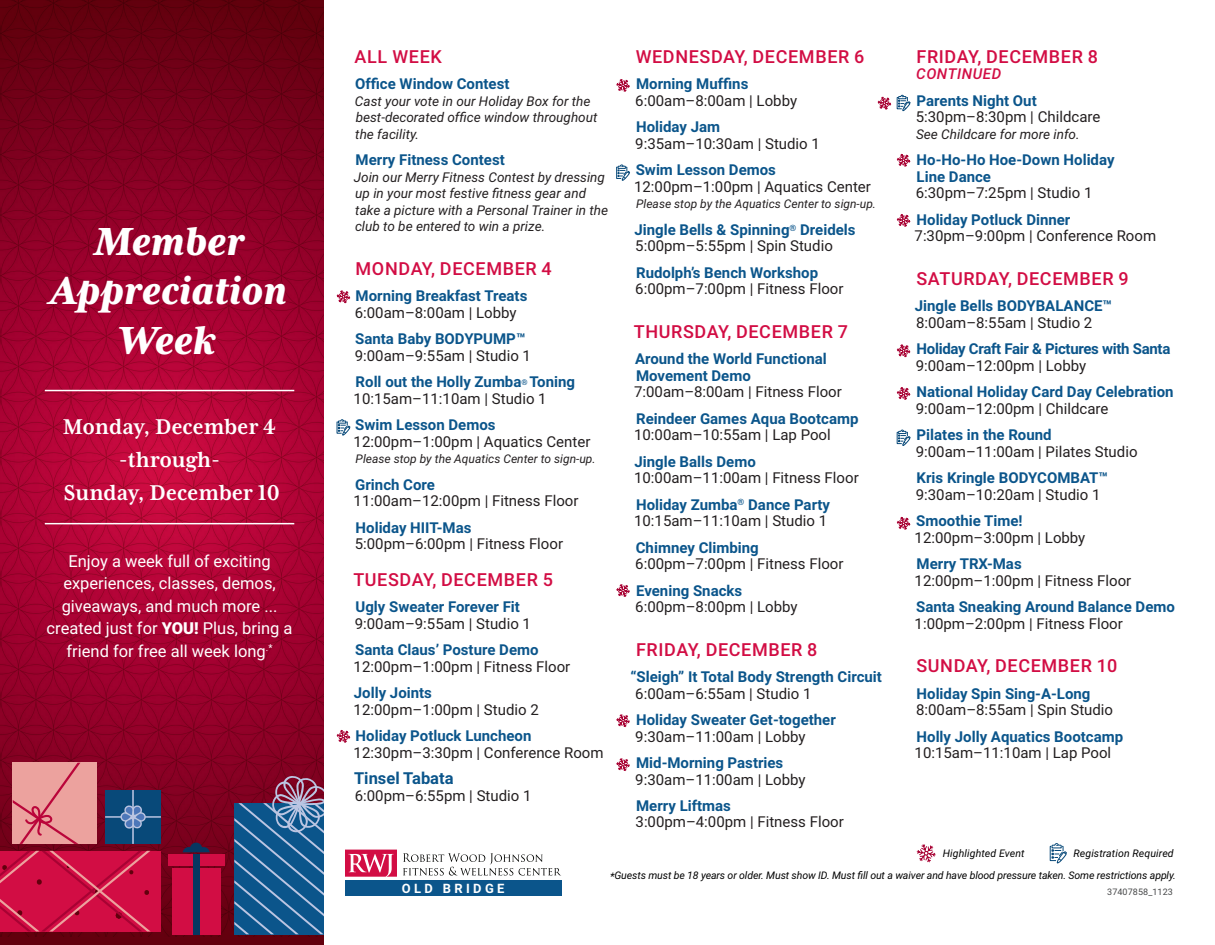
<style>
.page{position:relative;width:1215px;height:945px;background:#fff}
.page>*{position:absolute;margin:0;border:0;box-sizing:border-box;transform-origin:0 0}
.t1{font:italic 800 45px/49.5px "Mrs Eaves XL Serif Nar OT";color:#fff;text-align:center}
.t2{font:700 24.6px/33px "Mrs Eaves XL Serif Nar OT";color:#fff;text-align:center}
.t3{font:500 18px "Roboto";letter-spacing:.035em;color:#d20d44}
.t4{font:16.5px/22.5px "Roboto";color:#fff;text-align:center}
.t5{font:700 16.5px "Roboto";color:#0b558b}
.t6{font:15px/16.5px "Roboto";color:#231f20}
.t7{font:700 15px/16.5px "Roboto";color:#0b558b}
.t8{font:700 15px/16.5px "Roboto";letter-spacing:-.02em;color:#0b558b}
.t9{font:italic 500 15px "Roboto";letter-spacing:.035em;color:#d20d44}
.t10{font:italic 13.5px/16.5px "Roboto";color:#231f20}
.t11{font:700 12.9px "Roboto";letter-spacing:.26em;color:#fff}
.t12{font:italic 12px "Roboto";color:#231f20}
.t13{font:italic 10.5px "Roboto";letter-spacing:-.01em;color:#000}
.t14{font:italic 10.5px "Roboto";letter-spacing:.01em;color:#000}
.t15{font:9px "Roboto";letter-spacing:.01em;color:#464748}
.s1{font-weight:900}
.s2{font-weight:400;color:#231f20}
.s3{font-weight:700;color:#0b558b}
.s4{font-size:7.8px}
</style>
<div class="page">
<img style="left:0;top:0;width:324px;height:937px">
<div style="left:13px;top:763px;width:84px;height:81px;background:#eca29e"></div>
<svg style="left:13px;top:763px;width:67px;height:81px"></svg>
<div style="left:0;top:851px;width:161px;height:81px;background:#d20d44"></div>
<svg style="left:0;top:851px;width:151px;height:81px"></svg>
<svg style="left:105px;top:790px;width:56px;height:54px;background:#1e5887"></svg>
<hr style="left:45px;top:390px;width:249px;height:1px;background:#fff">
<hr style="left:45px;top:523px;width:249px;height:1px;background:#fff">
<div style="left:172px;top:868px;width:49px;height:66px;background:#d20d44"></div>
<div style="left:168px;top:854px;width:56px;height:11px;background:#d20d44"></div>
<div style="left:193px;top:854px;width:6px;height:80px;background:#073761"></div>
<svg style="left:183px;top:843px;width:27px;height:9px"></svg>
<svg style="left:234px;top:776px;width:90px;height:158px;background:#385c8b"></svg>
<svg style="left:345px;top:850px;width:52px;height:27px"></svg>
<svg style="left:403px;top:853px;width:158px;height:23px"></svg>
<div style="left:345px;top:880px;width:216px;height:16px;background:#0b558b"></div>
<svg style="left:916px;top:844px;width:20px;height:19px"></svg>
<svg style="left:337px;top:290px;width:13px;height:13px"></svg>
<svg style="left:337px;top:730px;width:13px;height:13px"></svg>
<svg style="left:1050px;top:843px;width:17px;height:21px"></svg>
<svg style="left:337px;top:419px;width:13px;height:17px"></svg>
<svg style="left:616px;top:79px;width:14px;height:13px"></svg>
<svg style="left:878px;top:97px;width:13px;height:13px"></svg>
<svg style="left:897px;top:154px;width:14px;height:13px"></svg>
<svg style="left:897px;top:214px;width:14px;height:13px"></svg>
<svg style="left:897px;top:344px;width:14px;height:13px"></svg>
<svg style="left:897px;top:387px;width:14px;height:13px"></svg>
<svg style="left:897px;top:517px;width:14px;height:13px"></svg>
<svg style="left:616px;top:584px;width:14px;height:13px"></svg>
<svg style="left:616px;top:714px;width:14px;height:13px"></svg>
<svg style="left:616px;top:758px;width:14px;height:13px"></svg>
<svg style="left:616px;top:164px;width:14px;height:17px"></svg>
<svg style="left:897px;top:95px;width:14px;height:16px"></svg>
<svg style="left:897px;top:430px;width:14px;height:16px"></svg>
<h1 class="t1" style="left:50px;top:217px;width:238px">Member<br>Appreciation<br>Week</h1>
<h2 class="t2" style="left:63px;top:410px;width:219px">Monday, December 4 -through-<br>Sunday, December 10</h2>
<p class="t4" style="left:47px;top:549px;width:247px">Enjoy a week full of exciting experiences, classes, demos, giveaways, and much more ... created just for <span class="s1">YOU!</span> Plus, bring a friend for free all week long<sup>.*</sup></p>
<p class="t3" style="left:355px;top:44px;width:89px">ALL WEEK</p>
<p class="t7" style="left:355px;top:75px;width:156px">Office Window Contest</p>
<p class="t10" style="left:355px;top:92px;width:244px">Cast your vote in our Holiday Box for the best-decorated office window throughout the facility.</p>
<p class="t7" style="left:356px;top:151px;width:151px">Merry Fitness Contest</p>
<p class="t10" style="left:354px;top:168px;width:256px">Join our Merry Fitness Contest by dressing up in your most festive fitness gear and take a picture with a Personal Trainer in the club to be entered to win a prize.</p>
<p class="t3" style="left:356px;top:256px;width:198px">MONDAY, DECEMBER 4</p>
<p class="t7" style="left:355px;top:287px;width:174px">Morning Breakfast Treats<br><span class="s2">6:00am–8:00am | Lobby</span></p>
<p class="t6" style="left:355px;top:330px;width:178px"><span class="s3">Santa Baby BODYPUMP™<br></span>9:00am–9:55am | Studio 1</p>
<p class="t7" style="left:354px;top:373px;width:223px">Roll out the Holly Zumba<span class="s4">®</span> Toning<br><span class="s2">10:15am–11:10am | Studio 1</span></p>
<p class="t6" style="left:354px;top:416px;width:238px"><span class="s3">Swim Lesson Demos<br></span>12:00pm–1:00pm | Aquatics Center</p>
<p class="t12" style="left:356px;top:450px;width:241px">Please stop by the Aquatics Center to sign-up.</p>
<p class="t6" style="left:354px;top:475px;width:226px"><span class="s3">Grinch Core<br></span>11:00am–12:00pm | Fitness Floor</p>
<p class="t6" style="left:355px;top:518px;width:210px"><span class="s3">Holiday HIIT-Mas<br></span>5:00pm–6:00pm | Fitness Floor</p>
<p class="t3" style="left:353px;top:567px;width:201px">TUESDAY, DECEMBER 5</p>
<p class="t7" style="left:355px;top:598px;width:178px">Ugly Sweater Forever Fit<br><span class="s2">9:00am–9:55am | Studio 1</span></p>
<p class="t6" style="left:354px;top:641px;width:218px"><span class="s3">Santa Claus’ Posture Demo<br></span>12:00pm–1:00pm | Fitness Floor</p>
<p class="t6" style="left:354px;top:684px;width:187px"><span class="s3">Jolly Joints<br></span>12:00pm–1:00pm | Studio 2</p>
<p class="t6" style="left:354px;top:727px;width:252px"><span class="s3">Holiday Potluck Luncheon<br></span>12:30pm–3:30pm | Conference Room</p>
<p class="t5" style="left:354px;top:767px;width:101px">Tinsel Tabata</p>
<p class="t6" style="left:355px;top:787px;width:178px">6:00pm–6:55pm | Studio 1</p>
<p class="t3" style="left:636px;top:44px;width:230px">WEDNESDAY, DECEMBER 6</p>
<p class="t6" style="left:635px;top:75px;width:163px"><span class="s3">Morning Muffins<br></span>6:00am–8:00am | Lobby</p>
<p class="t6" style="left:635px;top:118px;width:186px"><span class="s3">Holiday Jam<br></span>9:35am–10:30am | Studio 1</p>
<p class="t6" style="left:634px;top:161px;width:238px"><span class="s3">Swim Lesson Demos<br></span>12:00pm–1:00pm | Aquatics Center</p>
<p class="t12" style="left:636px;top:195px;width:241px">Please stop by the Aquatics Center to sign-up.</p>
<p class="t7" style="left:634px;top:220px;width:223px">Jingle Bells &amp; Spinning<sup>®</sup> Dreidels<br><span class="s2">5:00pm–5:55pm | Spin Studio</span></p>
<p class="t6" style="left:635px;top:263px;width:210px"><span class="s3">Rudolph’s Bench Workshop<br></span>6:00pm–7:00pm | Fitness Floor</p>
<p class="t3" style="left:634px;top:319px;width:216px">THURSDAY, DECEMBER 7</p>
<p class="t7" style="left:634px;top:350px;width:209px">Around the World Functional<br>Movement Demo<br><span class="s2">7:00am–8:00am | Fitness Floor</span></p>
<p class="t7" style="left:634px;top:409px;width:226px">Reindeer Games Aqua Bootcamp<br><span class="s2">10:00am–10:55am | Lap Pool</span></p>
<p class="t6" style="left:634px;top:452px;width:226px"><span class="s3">Jingle Balls Demo<br></span>10:00am–11:00am | Fitness Floor</p>
<p class="t6" style="left:634px;top:495px;width:198px"><span class="s3">Holiday Zumba</span><sup>®</sup> <span class="s3">Dance Party<br></span>10:15am–11:10am | Studio 1</p>
<p class="t6" style="left:635px;top:538px;width:210px"><span class="s3">Chimney Climbing<br></span>6:00pm–7:00pm | Fitness Floor</p>
<p class="t6" style="left:635px;top:581px;width:164px"><span class="s3">Evening Snacks<br></span>6:00pm–8:00pm | Lobby</p>
<p class="t3" style="left:636px;top:637px;width:183px">FRIDAY, DECEMBER 8</p>
<p class="t7" style="left:635px;top:668px;width:248px;text-indent:-5px">“Sleigh” It Total Body Strength Circuit<br><span class="s2">6:00am–6:55am | Studio 1</span></p>
<p class="t7" style="left:635px;top:711px;width:202px">Holiday Sweater Get-together<br><span class="s2">9:30am–11:00am | Lobby</span></p>
<p class="t6" style="left:635px;top:754px;width:172px"><span class="s3">Mid-Morning Pastries<br></span>9:30am–11:00am | Lobby</p>
<p class="t6" style="left:636px;top:797px;width:210px"><span class="s3">Merry Liftmas<br></span>3:00pm–4:00pm | Fitness Floor</p>
<p class="t3" style="left:917px;top:44px;width:183px">FRIDAY, DECEMBER 8</p>
<p class="t9" style="left:916px;top:63px;width:87px">CONTINUED</p>
<p class="t6" style="left:916px;top:91px;width:186px"><span class="s3">Parents Night Out<br></span>5:30pm–8:30pm | Childcare</p>
<p class="t10" style="left:916px;top:125px;width:165px">See Childcare for more info.</p>
<p class="t7" style="left:916px;top:151px;width:200px">Ho-Ho-Ho Hoe-Down Holiday<br>Line Dance<br><span class="s2">6:30pm–7:25pm | Studio 1</span></p>
<p class="t6" style="left:915px;top:210px;width:243px"><span class="s3">Holiday Potluck Dinner<br></span>7:30pm–9:00pm | Conference Room</p>
<p class="t3" style="left:916px;top:266px;width:214px">SATURDAY, DECEMBER 9</p>
<p class="t7" style="left:915px;top:297px;width:199px">Jingle Bells BODYBALANCE™<br><span class="s2">8:00am–8:55am | Studio 2</span></p>
<p class="t8" style="left:916px;top:340px;width:256px">Holiday Craft Fair &amp; Pictures with Santa<br><span class="s2">9:00am–12:00pm | Lobby</span></p>
<p class="t7" style="left:916px;top:383px;width:259px">National Holiday Card Day Celebration<br><span class="s2">9:00am–12:00pm | Childcare</span></p>
<p class="t6" style="left:916px;top:426px;width:223px"><span class="s3">Pilates in the Round<br></span>9:00am–11:00am | Pilates Studio</p>
<p class="t7" style="left:916px;top:469px;width:194px">Kris Kringle BODYCOMBAT™<br><span class="s2">9:30am–10:20am | Studio 1</span></p>
<p class="t6" style="left:915px;top:512px;width:172px"><span class="s3">Smoothie Time!<br></span>12:00pm–3:00pm | Lobby</p>
<p class="t6" style="left:915px;top:555px;width:218px"><span class="s3">Merry TRX-Mas<br></span>12:00pm–1:00pm | Fitness Floor</p>
<p class="t7" style="left:915px;top:598px;width:262px">Santa Sneaking Around Balance Demo<br><span class="s2">1:00pm–2:00pm | Fitness Floor</span></p>
<p class="t3" style="left:916px;top:653px;width:202px">SUNDAY, DECEMBER 10</p>
<p class="t6" style="left:916px;top:684px;width:199px"><span class="s3">Holiday Spin Sing-A-Long<br></span>8:00am–8:55am | Spin Studio</p>
<p class="t7" style="left:915px;top:727px;width:210px">Holly Jolly Aquatics Bootcamp<br><span class="s2">10:15am–11:10am | Lap Pool</span></p>
<p class="t14" style="left:943px;top:846px;width:83px">Highlighted Event</p>
<p class="t14" style="left:1074px;top:846px;width:102px">Registration Required</p>
<p class="t13" style="left:610px;top:868px;width:567px">*Guests must be 18 years or older. Must show ID. Must fill out a waiver and have blood pressure taken. Some restrictions apply.</p>
<p class="t11" style="left:402px;top:879px;width:104px">OLD BRIDGE</p>
<p class="t15" style="left:1107px;top:885px;width:67px">37407858_1123</p>
</div>
